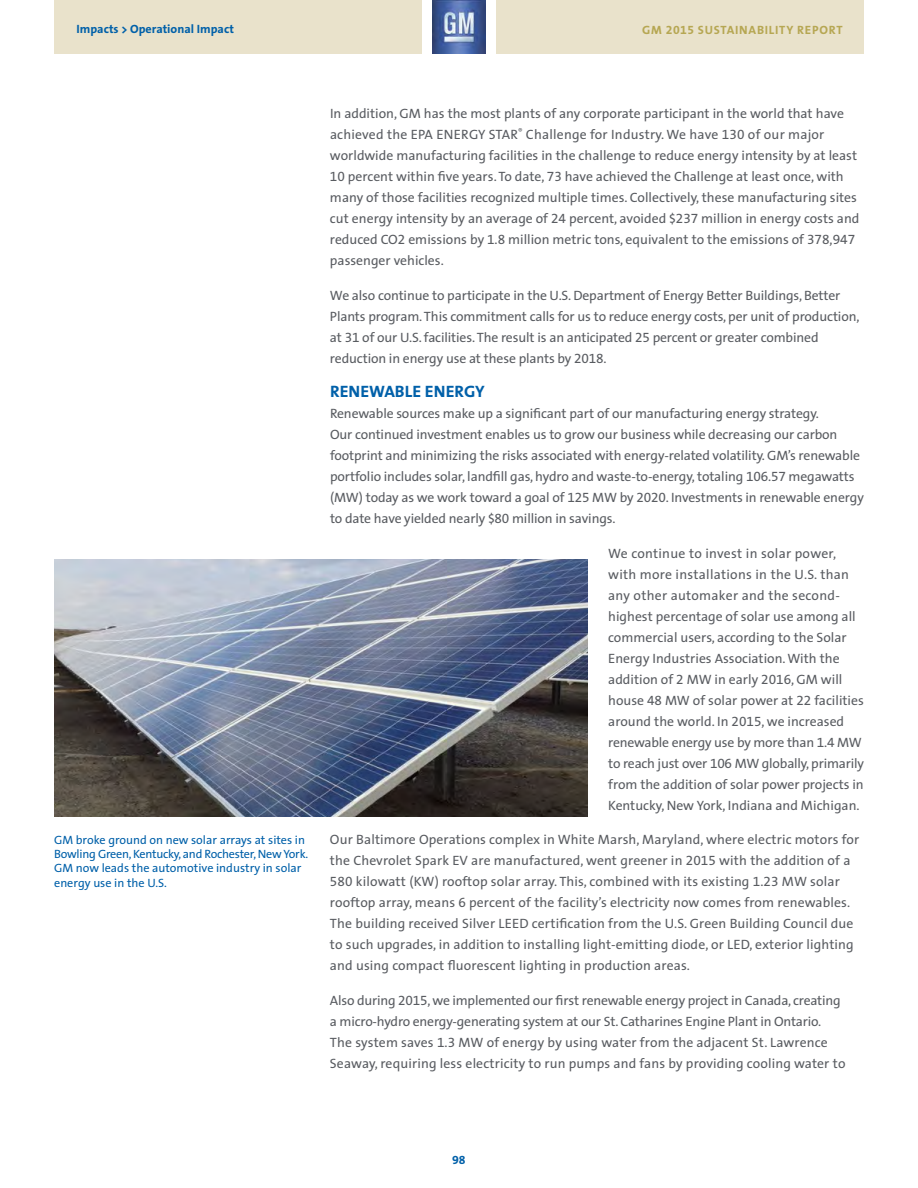
<style>
.page{position:relative;width:918px;height:1188px;background:#fff}
.page>*{position:absolute;margin:0;border:0;box-sizing:border-box;transform-origin:0 0}
.GM_Subhead{font:700 16.5px "GM Sans";color:#0060a9}
.GM_Body_Copy{font:13.5px/21px "GM Sans";color:#595c61}
.GM_Caption{font:12px/14.4px "GM Sans";color:#0060a9}
.t1{font:700 12px "GM Sans";color:#0060a9}
.t2{font:700 12px "GM Sans";letter-spacing:.06em;color:#b6a753}
</style>
<div class="page">
<img style="left:432px;top:0;width:54px;height:54px">
<div style="left:54px;top:0;width:368px;height:54px;background:#e9e2cb"></div>
<div style="left:496px;top:0;width:368px;height:54px;background:#e9e2cb"></div>
<img style="left:54px;top:560px;width:534px;height:257px">
<p class="t1" style="left:76px;top:22px;width:159px">Impacts &gt; Operational Impact</p>
<p class="t2" style="left:642px;top:22px;width:202px">GM 2015 SUSTAINABILITY REPORT</p>
<p class="GM_Caption" style="left:54px;top:832px;width:256px">GM broke ground on new solar arrays at sites in Bowling Green, Kentucky, and Rochester, New York.<br>GM now leads the automotive industry in solar energy use in the U.S.</p>
<p class="GM_Body_Copy" style="left:330px;top:103px;width:531px">In addition, GM has the most plants of any corporate participant in the world that have achieved the EPA ENERGY STAR<sup>®</sup> Challenge for Industry. We have 130 of our major worldwide manufacturing facilities in the challenge to reduce energy intensity by at least 10 percent within five years. To date, 73 have achieved the Challenge at least once, with many of those facilities recognized multiple times. Collectively, these manufacturing sites cut energy intensity by an average of 24 percent, avoided $237 million in energy costs and reduced CO2 emissions by 1.8 million metric tons, equivalent to the emissions of 378,947 passenger vehicles.</p>
<p class="GM_Body_Copy" style="left:330px;top:284px;width:531px">We also continue to participate in the U.S. Department of Energy Better Buildings, Better Plants program. This commitment calls for us to reduce energy costs, per unit of production, at 31 of our U.S. facilities. The result is an anticipated 25 percent or greater combined reduction in energy use at these plants by 2018.</p>
<p class="GM_Subhead" style="left:330px;top:382px;width:156px">RENEWABLE ENERGY</p>
<p class="GM_Body_Copy" style="left:330px;top:403px;width:535px">Renewable sources make up a significant part of our manufacturing energy strategy.<br>Our continued investment enables us to grow our business while decreasing our carbon footprint and minimizing the risks associated with energy-related volatility. GM’s renewable portfolio includes solar, landfill gas, hydro and waste-to-energy, totaling 106.57 megawatts (MW) today as we work toward a goal of 125 MW by 2020. Investments in renewable energy to date have yielded nearly $80 million in savings.</p>
<p class="GM_Body_Copy" style="left:608px;top:542px;width:257px">We continue to invest in solar power, with more installations in the U.S. than any other automaker and the second&shy;highest percentage of solar use among all commercial users, according to the Solar Energy Industries Association. With the addition of 2 MW in early 2016, GM will house 48 MW of solar power at 22 facilities around the world. In 2015, we increased renewable energy use by more than 1.4 MW to reach just over 106 MW globally, primarily from the addition of solar power projects in Kentucky, New York, Indiana and Michigan.</p>
<p class="GM_Body_Copy" style="left:330px;top:829px;width:531px">Our Baltimore Operations complex in White Marsh, Maryland, where electric motors for the Chevrolet Spark EV are manufactured, went greener in 2015 with the addition of a 580 kilowatt (KW) rooftop solar array. This, combined with its existing 1.23 MW solar rooftop array, means 6 percent of the facility’s electricity now comes from renewables.<br>The building received Silver LEED certification from the U.S. Green Building Council due to such upgrades, in addition to installing light-emitting diode, or LED, exterior lighting and using compact fluorescent lighting in production areas.</p>
<p class="GM_Body_Copy" style="left:330px;top:990px;width:517px">Also during 2015, we implemented our first renewable energy project in Canada, creating a micro-hydro energy-generating system at our St. Catharines Engine Plant in Ontario.<br>The system saves 1.3 MW of energy by using water from the adjacent St. Lawrence Seaway, requiring less electricity to run pumps and fans by providing cooling water to</p>
<p class="t1" style="left:452px;top:1153px;width:15px">98</p>
</div>
